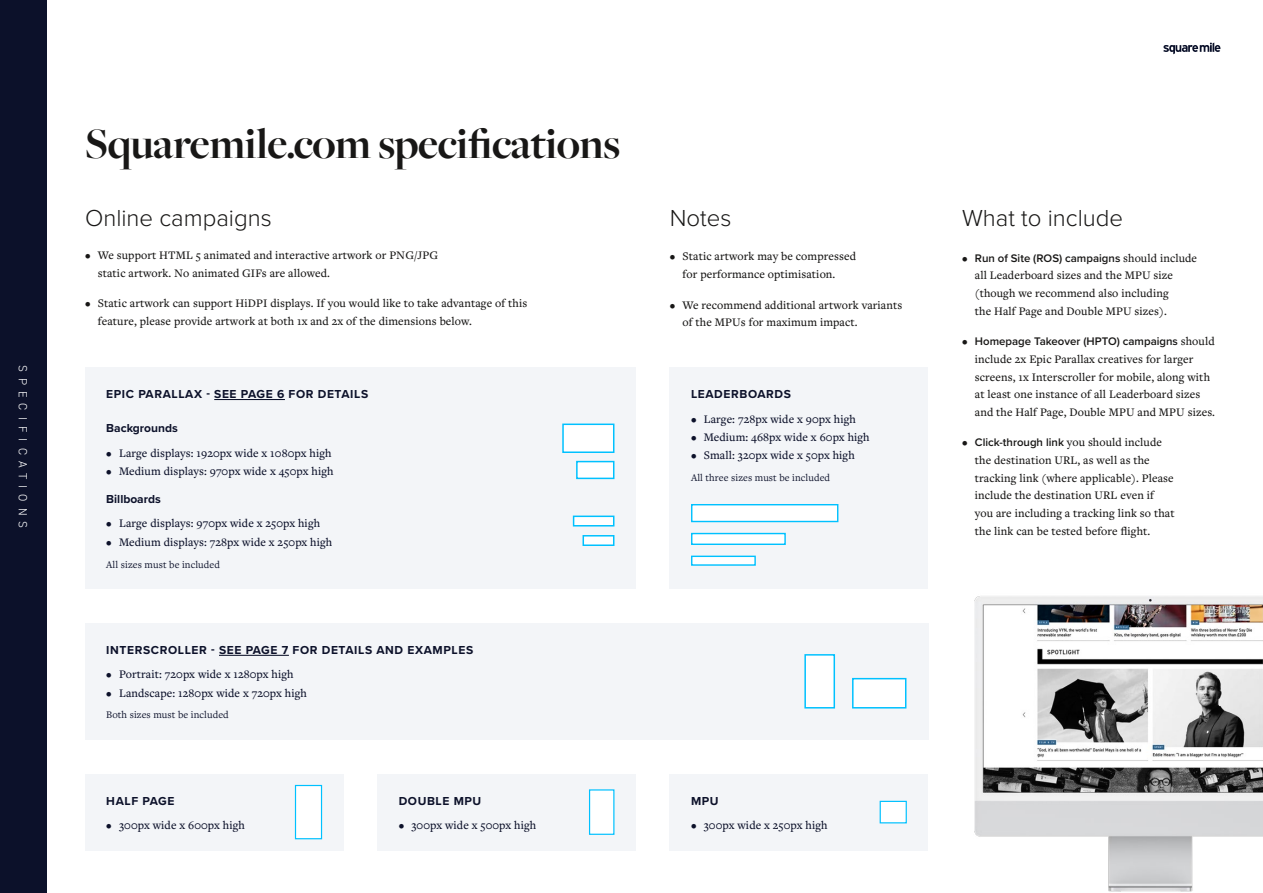
<style>
.page{position:relative;width:1263px;height:893px;background:#fff}
.page>*{position:absolute;margin:0;border:0;box-sizing:border-box;transform-origin:0 0}
.t1{font:700 45px "Freight Big Pro";letter-spacing:-.01em;color:#181716}
.t2{font:300 24px "Proxima Nova";color:#181716}
.t3{font:500 12px/17.7px "Freight Text Pro";letter-spacing:.01em;color:#181716}
.t4{font:500 12px "Freight Text Pro";letter-spacing:.01em;color:#0c112a}
.t5{font:700 12px "Proxima Nova";letter-spacing:.05em;color:#0c112a}
.t6{font:700 12px "Proxima Nova";color:#0c112a}
.t7{font:300 12px "DIN2014";letter-spacing:.51em;color:#fff}
.t8{font:600 11.4px "Proxima Nova";color:#181716}
.t9{font:10.5px "Freight Text Pro";letter-spacing:.01em;color:#0c112a}
.s1{font-family:"Freight Text Pro";font-weight:500;font-size:12px}
.s2{font-family:"Proxima Nova";font-weight:600;font-size:11.4px}
</style>
<div class="page">
<div style="left:0;top:0;width:47px;height:893px;background:#0c112a"></div>
<svg style="left:1163px;top:43px;width:57px;height:11px"></svg>
<div style="left:670px;top:367px;width:258px;height:222px;background:#f3f5f8"></div>
<div style="left:691px;top:504px;width:147px;height:18px;background:#fff;border:1px solid #00c1ff"></div>
<div style="left:691px;top:533px;width:95px;height:12px;background:#fff;border:1px solid #00c1ff"></div>
<div style="left:691px;top:556px;width:65px;height:10px;background:#fff;border:1px solid #00c1ff"></div>
<div style="left:377px;top:774px;width:259px;height:76px;background:#f3f5f8"></div>
<div style="left:589px;top:789px;width:25px;height:46px;background:#fff;border:1px solid #00c1ff"></div>
<div style="left:85px;top:774px;width:258px;height:76px;background:#f3f5f8"></div>
<div style="left:295px;top:785px;width:27px;height:54px;background:#fff;border:1px solid #00c1ff"></div>
<div style="left:670px;top:774px;width:258px;height:76px;background:#f3f5f8"></div>
<div style="left:880px;top:801px;width:27px;height:22px;background:#fff;border:1px solid #00c1ff"></div>
<div style="left:85px;top:367px;width:551px;height:222px;background:#f3f5f8"></div>
<hr style="left:214px;top:399px;width:71px;height:1px;background:#0c112a">
<div style="left:562px;top:424px;width:52px;height:29px;background:#fff;border:2px solid #00c1ff"></div>
<div style="left:576px;top:461px;width:38px;height:18px;background:#fff;border:2px solid #00c1ff"></div>
<div style="left:573px;top:516px;width:41px;height:10px;background:#fff;border:2px solid #00c1ff"></div>
<div style="left:582px;top:535px;width:32px;height:11px;background:#fff;border:2px solid #00c1ff"></div>
<img style="left:974px;top:596px;width:289px;height:296px">
<div style="left:85px;top:623px;width:843px;height:117px;background:#f3f5f8"></div>
<hr style="left:219px;top:655px;width:70px;height:1px;background:#0c112a">
<div style="left:852px;top:678px;width:54px;height:30px;background:#fff;border:2px solid #00c1ff"></div>
<div style="left:804px;top:654px;width:31px;height:54px;background:#fff;border:2px solid #00c1ff"></div>
<p class="t7" style="left:30px;top:365px;width:165px;rotate:90deg">SPECIFICATIONS</p>
<h1 class="t1" style="left:85px;top:114px;width:537px">Squaremile.com specifications</h1>
<h2 class="t2" style="left:85px;top:200px;width:188px">Online campaigns</h2>
<p class="t3" style="left:98px;top:246px;width:342px;text-indent:-13px">• We support HTML 5 animated and interactive artwork or PNG/JPG static artwork. No animated GIFs are allowed.</p>
<p class="t3" style="left:98px;top:294px;width:431px;text-indent:-13px">• Static artwork can support HiDPI displays. If you would like to take advantage of this feature, please provide artwork at both 1x and 2x of the dimensions below.</p>
<p class="t5" style="left:106px;top:385px;width:263px">EPIC PARALLAX - SEE PAGE 6 FOR DETAILS</p>
<p class="t6" style="left:106px;top:419px;width:73px">Backgrounds</p>
<p class="t4" style="left:106px;top:445px;width:227px">• Large displays: 1920px wide x 1080px high</p>
<p class="t4" style="left:106px;top:463px;width:229px">• Medium displays: 970px wide x 450px high</p>
<p class="t6" style="left:106px;top:490px;width:56px">Billboards</p>
<p class="t4" style="left:106px;top:516px;width:215px">• Large displays: 970px wide x 250px high</p>
<p class="t4" style="left:106px;top:534px;width:227px">• Medium displays: 728px wide x 250px high</p>
<p class="t9" style="left:106px;top:557px;width:115px">All sizes must be included</p>
<p class="t5" style="left:106px;top:641px;width:368px">INTERSCROLLER - SEE PAGE 7 FOR DETAILS AND EXAMPLES</p>
<p class="t4" style="left:106px;top:666px;width:189px">• Portrait: 720px wide x 1280px high</p>
<p class="t4" style="left:106px;top:685px;width:202px">• Landscape: 1280px wide x 720px high</p>
<p class="t9" style="left:106px;top:708px;width:124px">Both sizes must be included</p>
<p class="t5" style="left:106px;top:791px;width:70px">HALF PAGE</p>
<p class="t4" style="left:106px;top:817px;width:140px">• 300px wide x 600px high</p>
<p class="t5" style="left:399px;top:791px;width:84px">DOUBLE MPU</p>
<p class="t4" style="left:399px;top:817px;width:139px">• 300px wide x 500px high</p>
<h2 class="t2" style="left:670px;top:200px;width:63px">Notes</h2>
<p class="t3" style="left:682px;top:247px;width:175px;text-indent:-13px">• Static artwork may be compressed for performance optimisation.</p>
<p class="t3" style="left:682px;top:295px;width:221px;text-indent:-13px">• We recommend additional artwork variants of the MPUs for maximum impact.</p>
<p class="t5" style="left:691px;top:385px;width:101px">LEADERBOARDS</p>
<p class="t4" style="left:691px;top:411px;width:166px">• Large: 728px wide x 90px high</p>
<p class="t4" style="left:691px;top:429px;width:180px">• Medium: 468px wide x 60px high</p>
<p class="t4" style="left:691px;top:447px;width:165px">• Small: 320px wide x 50px high</p>
<p class="t9" style="left:691px;top:471px;width:141px">All three sizes must be included</p>
<p class="t5" style="left:691px;top:791px;width:29px">MPU</p>
<p class="t4" style="left:691px;top:817px;width:138px">• 300px wide x 250px high</p>
<h2 class="t2" style="left:962px;top:200px;width:162px">What to include</h2>
<p class="t8" style="left:962px;top:249px;width:236px"><span class="s1">•</span> Run of Site (ROS) campaigns <span class="s1">should include</span></p>
<p class="t3" style="left:975px;top:266px;width:200px">all Leaderboard sizes and the MPU size (though we recommend also including the Half Page and Double MPU sizes).</p>
<p class="t8" style="left:962px;top:333px;width:254px"><span class="s1">•</span> Homepage Takeover (HPTO) campaigns <span class="s1">should</span></p>
<p class="t3" style="left:975px;top:350px;width:242px">include 2x Epic Parallax creatives for larger screens, 1x Interscroller for mobile, along with at least one instance of all Leaderboard sizes and the Half Page, Double MPU and MPU sizes.</p>
<p class="t3" style="left:975px;top:433px;width:201px;text-indent:-13px">• <span class="s2">Click-through link</span> you should include the destination URL, as well as the tracking link (where applicable). Please include the destination URL even if you are including a tracking link so that the link can be tested before flight.</p>
</div>
